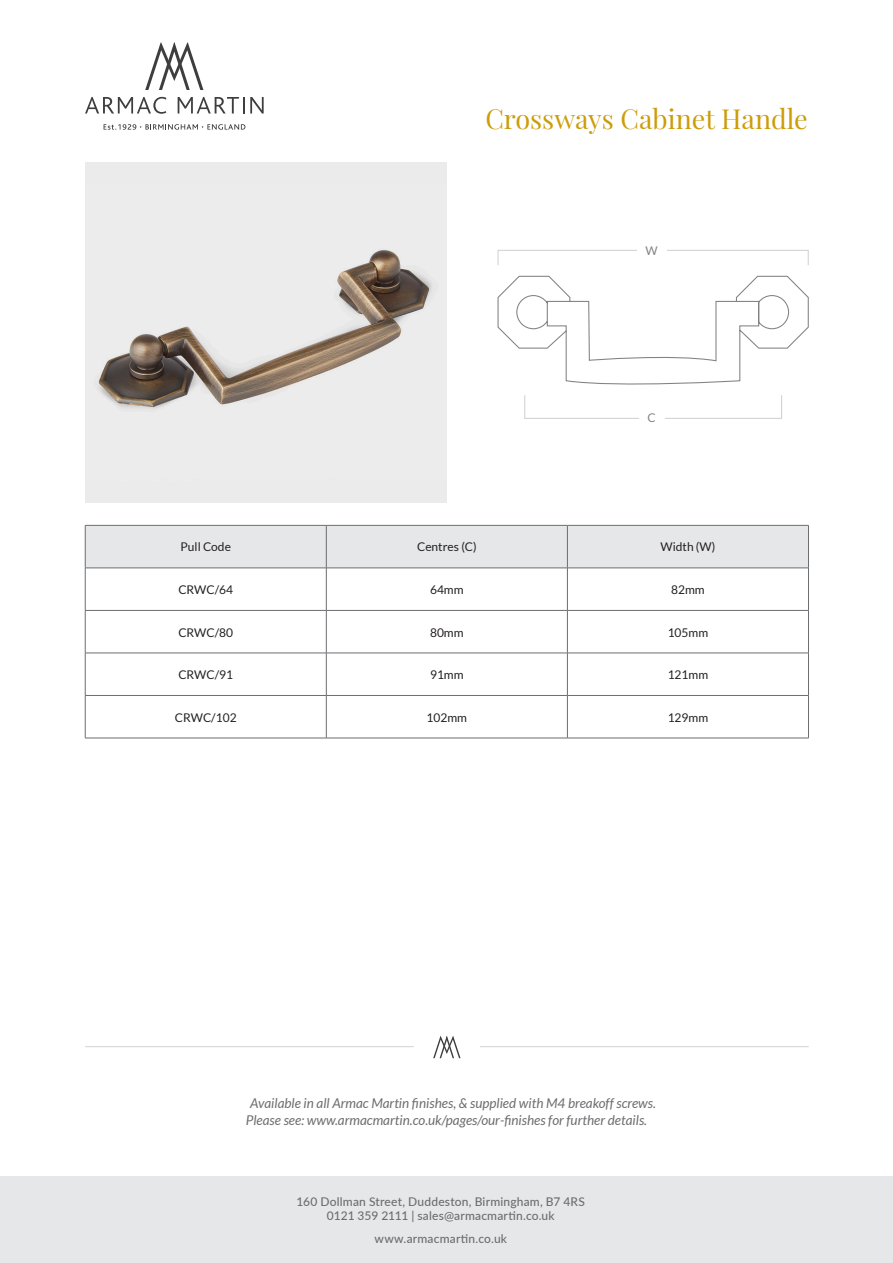
<style>
.page{position:relative;width:893px;height:1263px;background:#fff}
.page>*{position:absolute;margin:0;border:0;box-sizing:border-box;transform-origin:0 0}
.t1{font:27px "Playfair Display";color:#cc9d09}
.t2{font:italic 13.5px/16.2px "Lato";color:#6c6d70}
.t3{font:500 12px/14.4px "Lato";letter-spacing:.015em;color:#6c6d70;text-align:center}
.t4{font:12px "Lato";color:#231f20}
.Line_drawing_markers{font:12px "Lato";color:#808285}
</style>
<div class="page">
<div style="left:0;top:1176px;width:893px;height:87px;background:#e6e7e9"></div>
<svg style="left:104px;top:124px;width:141px;height:6px"></svg>
<svg style="left:178px;top:97px;width:86px;height:16px"></svg>
<svg style="left:85px;top:97px;width:81px;height:17px"></svg>
<svg style="left:145px;top:43px;width:58px;height:47px"></svg>
<svg style="left:433px;top:1036px;width:27px;height:22px"></svg>
<hr style="left:85px;top:1046px;width:329px;height:1px;background:#d1d2d4">
<hr style="left:480px;top:1046px;width:329px;height:1px;background:#d1d2d4">
<div style="left:86px;top:526px;width:722px;height:42px;background:#e6e7e9"></div>
<hr style="left:85px;top:525px;width:241px;height:1px;background:#6c6d70">
<hr style="left:85px;top:525px;width:1px;height:43px;background:#6c6d70">
<hr style="left:326px;top:525px;width:241px;height:1px;background:#6c6d70">
<hr style="left:326px;top:525px;width:1px;height:43px;background:#6c6d70">
<hr style="left:567px;top:525px;width:242px;height:1px;background:#6c6d70">
<hr style="left:567px;top:525px;width:1px;height:43px;background:#6c6d70">
<hr style="left:808px;top:525px;width:1px;height:43px;background:#6c6d70">
<hr style="left:85px;top:568px;width:241px;height:1px;background:#6c6d70">
<hr style="left:85px;top:568px;width:1px;height:42px;background:#6c6d70">
<hr style="left:326px;top:568px;width:241px;height:1px;background:#6c6d70">
<hr style="left:326px;top:568px;width:1px;height:42px;background:#6c6d70">
<hr style="left:567px;top:568px;width:242px;height:1px;background:#6c6d70">
<hr style="left:567px;top:568px;width:1px;height:42px;background:#6c6d70">
<hr style="left:808px;top:568px;width:1px;height:42px;background:#6c6d70">
<hr style="left:85px;top:610px;width:241px;height:1px;background:#6c6d70">
<hr style="left:85px;top:611px;width:1px;height:42px;background:#6c6d70">
<hr style="left:326px;top:610px;width:241px;height:1px;background:#6c6d70">
<hr style="left:326px;top:611px;width:1px;height:42px;background:#6c6d70">
<hr style="left:567px;top:610px;width:242px;height:1px;background:#6c6d70">
<hr style="left:567px;top:611px;width:1px;height:42px;background:#6c6d70">
<hr style="left:808px;top:611px;width:1px;height:42px;background:#6c6d70">
<hr style="left:85px;top:653px;width:241px;height:1px;background:#6c6d70">
<hr style="left:85px;top:653px;width:1px;height:42px;background:#6c6d70">
<hr style="left:326px;top:653px;width:241px;height:1px;background:#6c6d70">
<hr style="left:326px;top:653px;width:1px;height:42px;background:#6c6d70">
<hr style="left:567px;top:653px;width:242px;height:1px;background:#6c6d70">
<hr style="left:567px;top:653px;width:1px;height:42px;background:#6c6d70">
<hr style="left:808px;top:653px;width:1px;height:42px;background:#6c6d70">
<hr style="left:85px;top:695px;width:241px;height:1px;background:#6c6d70">
<hr style="left:85px;top:696px;width:1px;height:42px;background:#6c6d70">
<hr style="left:326px;top:695px;width:241px;height:1px;background:#6c6d70">
<hr style="left:326px;top:696px;width:1px;height:42px;background:#6c6d70">
<hr style="left:567px;top:695px;width:242px;height:1px;background:#6c6d70">
<hr style="left:567px;top:696px;width:1px;height:42px;background:#6c6d70">
<hr style="left:808px;top:696px;width:1px;height:42px;background:#6c6d70">
<hr style="left:85px;top:738px;width:241px;height:1px;background:#6c6d70">
<hr style="left:326px;top:738px;width:241px;height:1px;background:#6c6d70">
<hr style="left:567px;top:738px;width:242px;height:1px;background:#6c6d70">
<div style="left:85px;top:163px;width:362px;height:340px;background:#ebebeb"></div>
<img style="left:98px;top:250px;width:334px;height:159px">
<svg style="left:497px;top:275px;width:312px;height:110px"></svg>
<div style="left:497px;top:250px;width:312px;height:16px;border:1px solid #d1d2d4"></div>
<div style="left:637px;top:237px;width:29px;height:27px;background:#fff"></div>
<div style="left:524px;top:395px;width:258px;height:24px;border:1px solid #d1d2d4"></div>
<div style="left:639px;top:404px;width:25px;height:27px;background:#fff"></div>
<p class="t1" style="left:485px;top:97px;width:324px">Crossways Cabinet Handle</p>
<p class="Line_drawing_markers" style="left:646px;top:244px;width:14px">W</p>
<p class="Line_drawing_markers" style="left:648px;top:411px;width:10px">C</p>
<p class="t4" style="left:181px;top:540px;width:52px">Pull Code</p>
<p class="t4" style="left:417px;top:540px;width:61px">Centres (C)</p>
<p class="t4" style="left:660px;top:540px;width:56px">Width (W)</p>
<p class="t4" style="left:178px;top:583px;width:56px">CRWC/64</p>
<p class="t4" style="left:430px;top:583px;width:35px">64mm</p>
<p class="t4" style="left:671px;top:583px;width:35px">82mm</p>
<p class="t4" style="left:178px;top:625px;width:56px">CRWC/80</p>
<p class="t4" style="left:430px;top:625px;width:35px">80mm</p>
<p class="t4" style="left:668px;top:625px;width:42px">105mm</p>
<p class="t4" style="left:178px;top:668px;width:56px">CRWC/91</p>
<p class="t4" style="left:430px;top:668px;width:35px">91mm</p>
<p class="t4" style="left:668px;top:668px;width:42px">121mm</p>
<p class="t4" style="left:175px;top:710px;width:63px">CRWC/102</p>
<p class="t4" style="left:427px;top:710px;width:42px">102mm</p>
<p class="t4" style="left:668px;top:710px;width:42px">129mm</p>
<p class="t2" style="left:246px;top:1096px;width:412px;text-indent:4px">Available in all Armac Martin finishes, &amp; supplied with M4 breakoff screws.<br>Please see: www.armacmartin.co.uk/pages/our-finishes for further details.</p>
<p class="t3" style="left:296px;top:1193px;width:290px">160 Dollman Street, Duddeston, Birmingham, B7 4RS<br>0121 359 2111 | sales@armacmartin.co.uk</p>
<p class="t3" style="left:374px;top:1231px;width:134px">www.armacmartin.co.uk</p>
</div>
